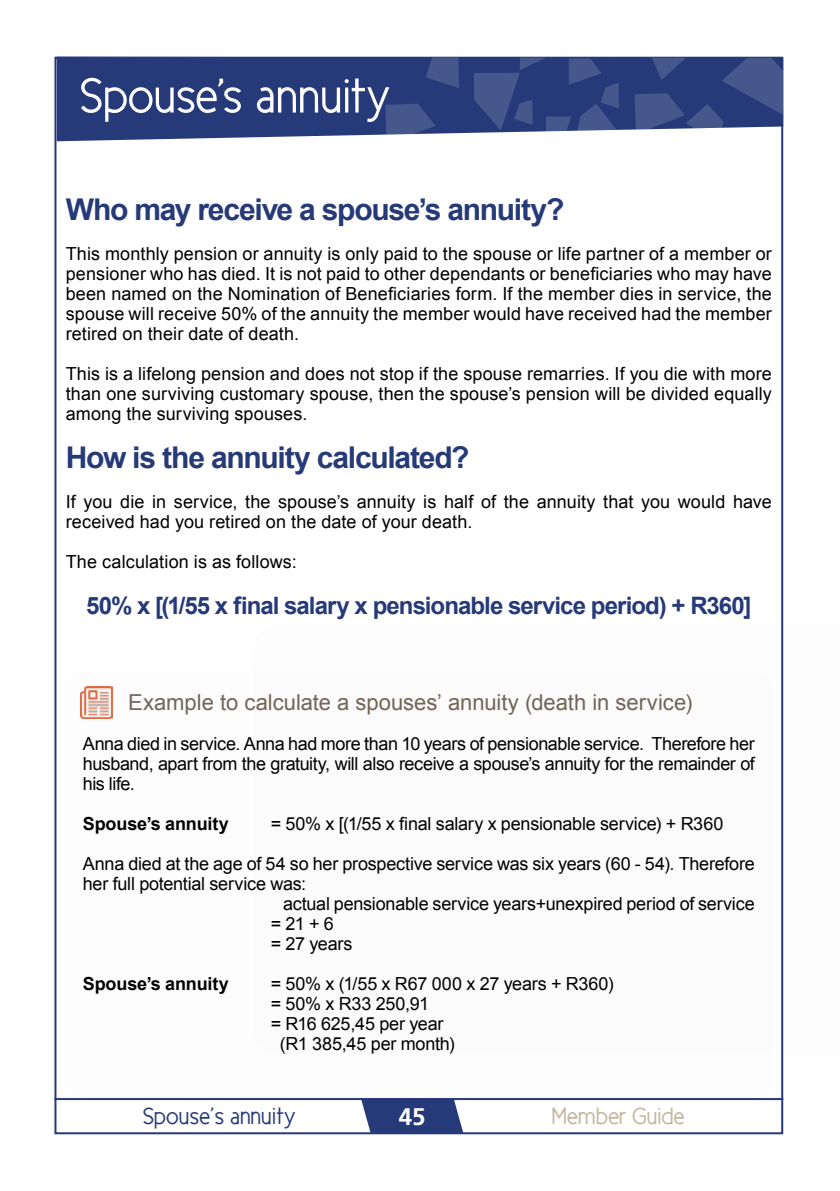
<style>
.page{position:relative;width:840px;height:1191px;background:#fff}
.page>*{position:absolute;margin:0;border:0;box-sizing:border-box;transform-origin:0 0}
.t1{font:50px "New Cicle Gordita";letter-spacing:-.005em;color:#fff}
.t2{font:700 30px "Arial";letter-spacing:-.04em;color:#263a79}
.t3{font:700 24px "Arial";letter-spacing:-.04em;color:#263a79}
.t4{font:24px "New Cicle Gordita";color:#263a79}
.t5{font:24px "New Cicle Gordita";color:#c2b59b}
.t6{font:700 24px "Frutiger";color:#fff}
.t7{font:22px "Arial";color:#726658}
.t8{font:18px/20px "Arial";letter-spacing:-.005em;color:#000;text-align:justify}
.t9{font:700 18px "Arial";letter-spacing:-.01em;color:#000}
</style>
<div class="page">
<hr style="left:54px;top:1098px;width:728px;height:2px;background:#263a79">
<svg style="left:361px;top:1100px;width:102px;height:33px"></svg>
<div style="left:57px;top:57px;width:416px;height:84px;background:#263a79"></div>
<svg style="left:385px;top:104px;width:50px;height:37px"></svg>
<svg style="left:425px;top:57px;width:33px;height:31px"></svg>
<svg style="left:473px;top:57px;width:309px;height:84px"></svg>
<img style="left:80px;top:687px;width:32px;height:31px">
<svg style="left:781px;top:625px;width:3px;height:428px"></svg>
<h1 class="t1" style="left:79px;top:69px;width:312px">Spouse’s annuity</h1>
<h2 class="t2" style="left:66px;top:189px;width:500px">Who may receive a spouse’s annuity?</h2>
<p class="t8" style="left:66px;top:243px;width:707px">This monthly pension or annuity is only paid to the spouse or life partner of a member or pensioner who has died. It is not paid to other dependants or beneficiaries who may have been named on the Nomination of Beneficiaries form. If the member dies in service, the spouse will receive 50% of the annuity the member would have received had the member retired on their date of death.</p>
<p class="t8" style="left:66px;top:363px;width:707px">This is a lifelong pension and does not stop if the spouse remarries. If you die with more than one surviving customary spouse, then the spouse’s pension will be divided equally among the surviving spouses.</p>
<h2 class="t2" style="left:66px;top:437px;width:405px">How is the annuity calculated?</h2>
<p class="t8" style="left:66px;top:491px;width:707px">If you die in service, the spouse’s annuity is half of the annuity that you would have received had you retired on the date of your death.</p>
<p class="t8" style="left:66px;top:551px;width:232px">The calculation is as follows:</p>
<h3 class="t3" style="left:86px;top:589px;width:666px">50% x [(1/55 x final salary x pensionable service period) + R360]</h3>
<p class="t7" style="left:128px;top:687px;width:565px">Example to calculate a spouses’ annuity (death in service)</p>
<p class="t8" style="left:83px;top:733px;width:673px">Anna died in service. Anna had more than 10 years of pensionable service. Therefore her husband, apart from the gratuity, will also receive a spouse’s annuity for the remainder of his life.</p>
<p class="t9" style="left:83px;top:811px;width:147px">Spouse’s annuity</p>
<p class="t8" style="left:270px;top:813px;width:454px">= 50% x [(1/55 x final salary x pensionable service) + R360</p>
<p class="t8" style="left:83px;top:853px;width:673px">Anna died at the age of 54 so her prospective service was six years (60 - 54). Therefore</p>
<p class="t8" style="left:83px;top:873px;width:225px">her full potential service was:</p>
<p class="t8" style="left:283px;top:893px;width:473px">actual pensionable service years+unexpired period of service</p>
<p class="t8" style="left:270px;top:913px;width:65px">= 21 + 6</p>
<p class="t8" style="left:270px;top:933px;width:83px">= 27 years</p>
<p class="t9" style="left:83px;top:971px;width:147px">Spouse’s annuity</p>
<p class="t8" style="left:270px;top:973px;width:344px">= 50% x (1/55 x R67 000 x 27 years + R360)</p>
<p class="t8" style="left:270px;top:993px;width:160px">= 50% x R33 250,91</p>
<p class="t8" style="left:270px;top:1013px;width:174px">= R16 625,45 per year</p>
<p class="t8" style="left:280px;top:1033px;width:176px">(R1 385,45 per month)</p>
<h3 class="t4" style="left:143px;top:1103px;width:154px">Spouse’s annuity</h3>
<h3 class="t6" style="left:398px;top:1102px;width:28px">45</h3>
<h3 class="t5" style="left:551px;top:1103px;width:134px">Member Guide</h3>
</div>
